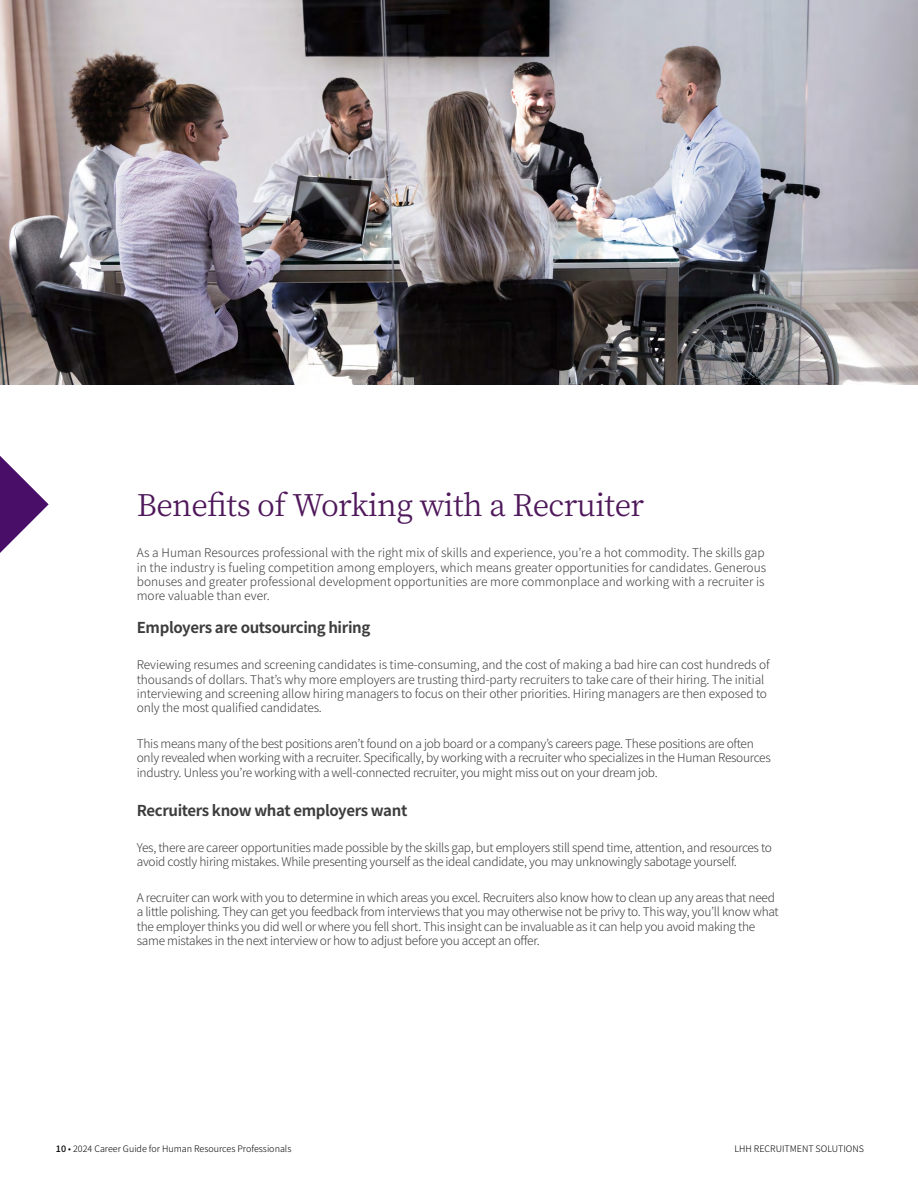
<style>
.page{position:relative;width:918px;height:1188px;background:#fff}
.page>*{position:absolute;margin:0;border:0;box-sizing:border-box;transform-origin:0 0}
.t1{font:30px "Noto Serif JP";letter-spacing:-.02em;color:#4f185a}
.t2{font:700 15px "Noto Sans JP";letter-spacing:-.025em;color:#3d3d3d}
.t3{font:300 12px/14.4px "Noto Sans JP";letter-spacing:-.025em;color:#3d3d3d}
.t4{font:300 12px/14.4px "Noto Sans JP";color:#3d3d3d}
.t5{font:300 9px "Noto Sans JP";color:#000}
.s1{font-weight:500}
</style>
<div class="page">
<img style="left:0;top:0;width:918px;height:384px">
<svg style="left:0;top:456px;width:49px;height:97px"></svg>
<h1 class="t1" style="left:137px;top:488px;width:509px">Benefits of Working with a Recruiter</h1>
<p class="t4" style="left:137px;top:546px;width:631px">As a Human Resources professional with the right mix of skills and experience, you’re a hot commodity. The skills gap in the industry is fueling competition among employers, which means greater opportunities for candidates. Generous bonuses and greater professional development opportunities are more commonplace and working with a recruiter is more valuable than ever.</p>
<p class="t2" style="left:137px;top:620px;width:235px">Employers are outsourcing hiring</p>
<p class="t3" style="left:137px;top:658px;width:634px">Reviewing resumes and screening candidates is time-consuming, and the cost of making a bad hire can cost hundreds of thousands of dollars. That’s why more employers are trusting third-party recruiters to take care of their hiring. The initial interviewing and screening allow hiring managers to focus on their other priorities. Hiring managers are then exposed to only the most qualified candidates.</p>
<p class="t3" style="left:137px;top:737px;width:636px">This means many of the best positions aren’t found on a job board or a company’s careers page. These positions are often only revealed when working with a recruiter. Specifically, by working with a recruiter who specializes in the Human Resources industry. Unless you’re working with a well-connected recruiter, you might miss out on your dream job.</p>
<p class="t2" style="left:137px;top:802px;width:272px">Recruiters know what employers want</p>
<p class="t3" style="left:137px;top:840px;width:637px">Yes, there are career opportunities made possible by the skills gap, but employers still spend time, attention, and resources to avoid costly hiring mistakes. While presenting yourself as the ideal candidate, you may unknowingly sabotage yourself.</p>
<p class="t3" style="left:137px;top:890px;width:644px">A recruiter can work with you to determine in which areas you excel. Recruiters also know how to clean up any areas that need a little polishing. They can get you feedback from interviews that you may otherwise not be privy to. This way, you’ll know what the employer thinks you did well or where you fell short. This insight can be invaluable as it can help you avoid making the same mistakes in the next interview or how to adjust before you accept an offer.</p>
<p class="t5" style="left:56px;top:1144px;width:237px"><span class="s1">10</span> • 2024 Career Guide for Human Resources Professionals</p>
<p class="t5" style="left:735px;top:1144px;width:131px">LHH RECRUITMENT SOLUTIONS</p>
</div>
